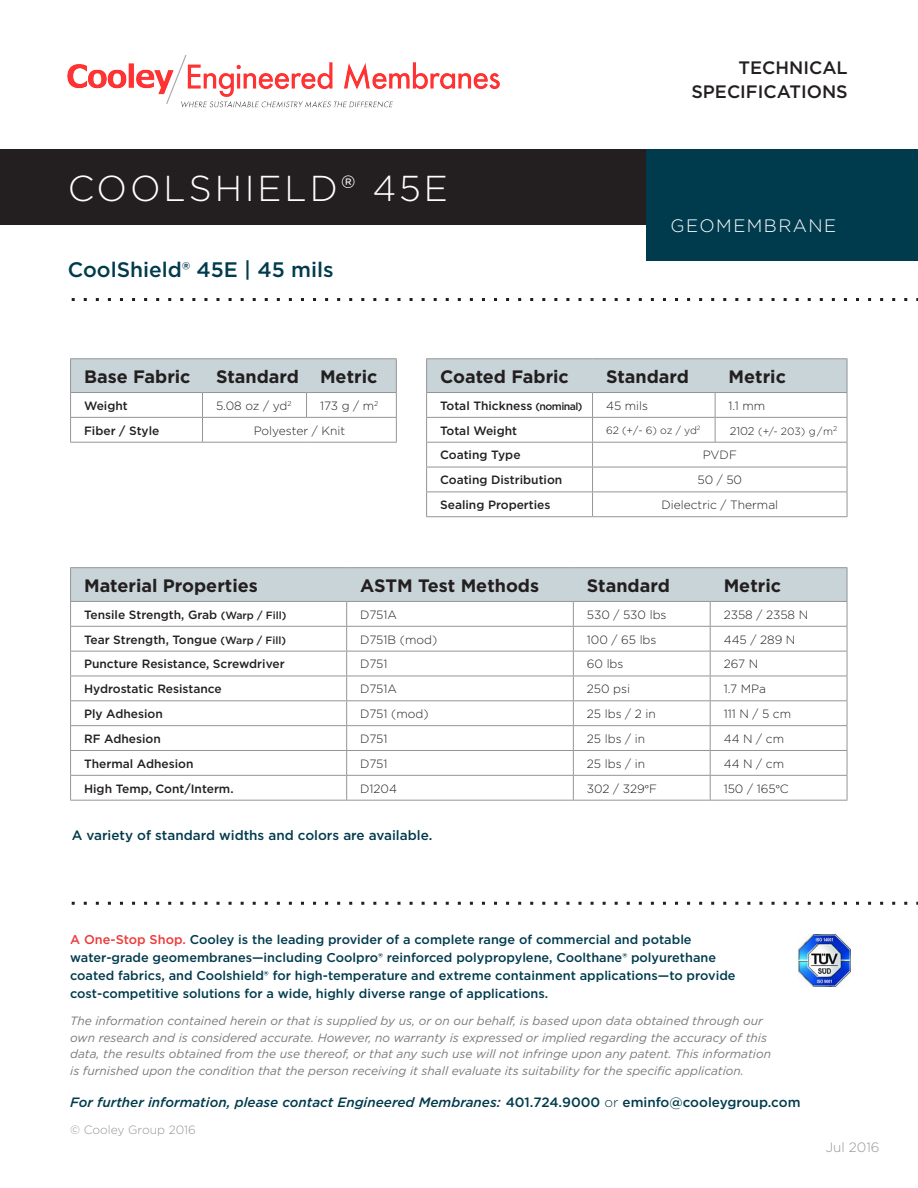
<style>
.page{position:relative;width:918px;height:1188px;background:#fff}
.page>*{position:absolute;margin:0;border:0;box-sizing:border-box;transform-origin:0 0}
.Product_Name{font:300 36px "Gotham";letter-spacing:.08em;color:#fff}
.Product_Name-2{font:500 21px "Gotham";color:#003b4d}
.t1{font:700 18px "Gotham";color:#231f20}
.t2{font:500 18px/24px "Gotham";color:#231f20;text-align:right}
.t3{font:300 18px "Gotham";letter-spacing:.08em;color:#fff}
.t4{font:italic 500 13.5px "Gotham";color:#003b4d}
.Product_Descripton{font:500 13.5px "Gotham";color:#003b4d}
.t5{font:300 13.5px "Gotham";color:#939598}
.Product_Descripton-2{font:500 12.75px/18px "Gotham";color:#003b4d}
.t6{font:italic 12px/16.5px "Gotham";color:#76787b}
.t7{font:500 12px "Gotham";color:#231f20}
.t8{font:300 12px "Gotham";color:#231f20}
.t9{font:300 12px "Gotham";color:#939598}
.t10{font:300 10.5px "Gotham";letter-spacing:-.01em;color:#231f20}
.s1{font-size:10.5px}
.s2{font-size:11.25px}
.s3{font-family:"Minion Display";font-weight:400}
.s4{color:#ee3b39}
.s5{font-style:normal}
.s6{font-weight:300;font-style:normal}
</style>
<div class="page">
<div style="left:0;top:149px;width:918px;height:75px;background:#231f20"></div>
<svg style="left:72px;top:298px;width:846px;height:3px"></svg>
<svg style="left:72px;top:902px;width:846px;height:3px"></svg>
<svg style="left:70px;top:359px;width:778px;height:157px"></svg>
<hr style="left:426px;top:516px;width:167px;height:1px;background:#939598">
<hr style="left:70px;top:358px;width:132px;height:1px;background:#939598">
<hr style="left:70px;top:359px;width:1px;height:33px;background:#939598">
<hr style="left:202px;top:358px;width:105px;height:1px;background:#939598">
<hr style="left:307px;top:358px;width:90px;height:1px;background:#939598">
<hr style="left:396px;top:359px;width:1px;height:33px;background:#939598">
<hr style="left:426px;top:358px;width:167px;height:1px;background:#939598">
<hr style="left:426px;top:359px;width:1px;height:33px;background:#939598">
<hr style="left:593px;top:358px;width:122px;height:1px;background:#939598">
<hr style="left:715px;top:358px;width:132px;height:1px;background:#939598">
<hr style="left:847px;top:359px;width:1px;height:33px;background:#939598">
<hr style="left:70px;top:392px;width:132px;height:1px;background:#939598">
<hr style="left:202px;top:392px;width:105px;height:1px;background:#939598">
<hr style="left:307px;top:392px;width:90px;height:1px;background:#939598">
<hr style="left:426px;top:392px;width:167px;height:1px;background:#939598">
<hr style="left:593px;top:392px;width:122px;height:1px;background:#939598">
<hr style="left:715px;top:392px;width:132px;height:1px;background:#939598">
<hr style="left:202px;top:417px;width:105px;height:1px;background:#939598">
<hr style="left:307px;top:417px;width:90px;height:1px;background:#939598">
<hr style="left:593px;top:417px;width:122px;height:1px;background:#939598">
<hr style="left:715px;top:417px;width:132px;height:1px;background:#939598">
<hr style="left:202px;top:442px;width:105px;height:1px;background:#939598">
<hr style="left:307px;top:442px;width:90px;height:1px;background:#939598">
<hr style="left:593px;top:442px;width:122px;height:1px;background:#939598">
<hr style="left:715px;top:442px;width:132px;height:1px;background:#939598">
<hr style="left:593px;top:467px;width:122px;height:1px;background:#939598">
<hr style="left:715px;top:467px;width:132px;height:1px;background:#939598">
<hr style="left:593px;top:492px;width:122px;height:1px;background:#939598">
<hr style="left:715px;top:492px;width:132px;height:1px;background:#939598">
<hr style="left:593px;top:516px;width:122px;height:1px;background:#939598">
<hr style="left:715px;top:516px;width:132px;height:1px;background:#939598">
<svg style="left:70px;top:568px;width:778px;height:232px"></svg>
<hr style="left:70px;top:800px;width:277px;height:1px;background:#939598">
<hr style="left:347px;top:800px;width:226px;height:1px;background:#939598">
<hr style="left:573px;top:800px;width:137px;height:1px;background:#939598">
<hr style="left:710px;top:800px;width:137px;height:1px;background:#939598">
<hr style="left:70px;top:567px;width:277px;height:1px;background:#939598">
<hr style="left:70px;top:568px;width:1px;height:33px;background:#939598">
<hr style="left:347px;top:567px;width:226px;height:1px;background:#939598">
<hr style="left:573px;top:567px;width:137px;height:1px;background:#939598">
<hr style="left:710px;top:567px;width:137px;height:1px;background:#939598">
<hr style="left:847px;top:568px;width:1px;height:33px;background:#939598">
<hr style="left:70px;top:601px;width:277px;height:1px;background:#939598">
<hr style="left:347px;top:601px;width:226px;height:1px;background:#939598">
<hr style="left:573px;top:601px;width:137px;height:1px;background:#939598">
<hr style="left:710px;top:601px;width:137px;height:1px;background:#939598">
<img style="left:798px;top:934px;width:52px;height:52px">
<img style="left:67px;top:55px;width:433px;height:53px">
<div style="left:647px;top:149px;width:271px;height:111px;background:#003b4d"></div>
<p class="Product_Name" style="left:68px;top:165px;width:382px">COOLSHIELD® 45E</p>
<p class="Product_Name-2" style="left:68px;top:256px;width:267px">CoolShield® 45E | 45 mils</p>
<p class="t2" style="left:691px;top:56px;width:158px">TECHNICAL<br>SPECIFICATIONS</p>
<p class="t3" style="left:670px;top:214px;width:167px">GEOMEMBRANE</p>
<p class="t1" style="left:84px;top:365px;width:108px">Base Fabric</p>
<p class="t1" style="left:216px;top:365px;width:85px">Standard</p>
<p class="t1" style="left:320px;top:365px;width:59px">Metric</p>
<p class="t1" style="left:440px;top:365px;width:130px">Coated Fabric</p>
<p class="t1" style="left:606px;top:365px;width:85px">Standard</p>
<p class="t1" style="left:729px;top:365px;width:59px">Metric</p>
<p class="t7" style="left:84px;top:398px;width:45px">Weight</p>
<p class="t8" style="left:216px;top:398px;width:77px">5.08 oz / yd<sup>2</sup></p>
<p class="t8" style="left:320px;top:398px;width:60px">173 g / m<sup>2</sup></p>
<p class="t7" style="left:440px;top:398px;width:144px">Total Thickness <span class="s1">(nominal)</span></p>
<p class="t8" style="left:606px;top:398px;width:44px">45 mils</p>
<p class="t8" style="left:729px;top:398px;width:38px">1.1 mm</p>
<p class="t7" style="left:84px;top:422px;width:77px">Fiber / Style</p>
<p class="t8" style="left:254px;top:423px;width:93px">Polyester / Knit</p>
<p class="t7" style="left:440px;top:422px;width:79px">Total Weight</p>
<p class="t10" style="left:606px;top:424px;width:96px">62 (+/- 6) oz / yd<sup>2</sup></p>
<p class="t10" style="left:730px;top:424px;width:109px"><span class="s2">2102</span> (+/- 203) g/m<sup>2</sup></p>
<p class="t7" style="left:440px;top:447px;width:82px">Coating Type</p>
<p class="t8" style="left:703px;top:448px;width:36px">PVDF</p>
<p class="t7" style="left:440px;top:472px;width:124px">Coating Distribution</p>
<p class="t8" style="left:697px;top:472px;width:46px">50 / 50</p>
<p class="t7" style="left:440px;top:497px;width:112px">Sealing Properties</p>
<p class="t8" style="left:661px;top:497px;width:118px">Dielectric / Thermal</p>
<p class="t1" style="left:84px;top:573px;width:175px">Material Properties</p>
<p class="t1" style="left:360px;top:573px;width:180px">ASTM Test Methods</p>
<p class="t1" style="left:587px;top:573px;width:85px">Standard</p>
<p class="t1" style="left:724px;top:573px;width:59px">Metric</p>
<p class="t7" style="left:84px;top:607px;width:204px">Tensile Strength, Grab <span class="s1">(Warp / Fill)</span></p>
<p class="t8" style="left:360px;top:607px;width:38px">D751A</p>
<p class="t8" style="left:587px;top:607px;width:81px">530 / 530 lbs</p>
<p class="t8" style="left:724px;top:607px;width:86px">2358 / 2358 N</p>
<p class="t7" style="left:84px;top:631px;width:204px">Tear Strength, Tongue <span class="s1">(Warp / Fill)</span></p>
<p class="t8" style="left:360px;top:632px;width:79px">D751B (mod)</p>
<p class="t8" style="left:587px;top:632px;width:71px">100 / 65 lbs</p>
<p class="t8" style="left:724px;top:632px;width:73px">445 / 289 N</p>
<p class="t7" style="left:84px;top:656px;width:202px">Puncture Resistance, Screwdriver</p>
<p class="t8" style="left:360px;top:657px;width:29px">D751</p>
<p class="t8" style="left:587px;top:657px;width:38px">60 lbs</p>
<p class="t8" style="left:724px;top:657px;width:36px">267 N</p>
<p class="t7" style="left:84px;top:681px;width:139px">Hydrostatic Resistance</p>
<p class="t8" style="left:360px;top:681px;width:38px">D751A</p>
<p class="t8" style="left:587px;top:681px;width:45px">250 psi</p>
<p class="t8" style="left:724px;top:681px;width:44px">1.7 MPa</p>
<p class="t7" style="left:84px;top:706px;width:80px">Ply Adhesion</p>
<p class="t8" style="left:360px;top:706px;width:70px">D751 (mod)</p>
<p class="t8" style="left:587px;top:706px;width:71px">25 lbs / 2 in</p>
<p class="t8" style="left:724px;top:706px;width:69px">111 N / 5 cm</p>
<p class="t7" style="left:84px;top:731px;width:78px">RF Adhesion</p>
<p class="t8" style="left:360px;top:731px;width:29px">D751</p>
<p class="t8" style="left:587px;top:731px;width:60px">25 lbs / in</p>
<p class="t8" style="left:724px;top:731px;width:62px">44 N / cm</p>
<p class="t7" style="left:84px;top:756px;width:111px">Thermal Adhesion</p>
<p class="t8" style="left:360px;top:756px;width:29px">D751</p>
<p class="t8" style="left:587px;top:756px;width:60px">25 lbs / in</p>
<p class="t8" style="left:724px;top:756px;width:62px">44 N / cm</p>
<p class="t7" style="left:84px;top:780px;width:151px">High Temp, Cont/Interm.</p>
<p class="t8" style="left:360px;top:781px;width:38px">D1204</p>
<p class="t8" style="left:587px;top:781px;width:72px">302 / 329<span class="s3">°</span>F</p>
<p class="t8" style="left:724px;top:781px;width:66px">150 / 165<span class="s3">°</span>C</p>
<p class="Product_Descripton" style="left:72px;top:826px;width:362px">A variety of standard widths and colors are available.</p>
<p class="Product_Descripton-2" style="left:70px;top:931px;width:667px"><span class="s4">A One-Stop Shop.</span> Cooley is the leading provider of a complete range of commercial and potable water-grade geomembranes—including Coolpro® reinforced polypropylene, Coolthane® polyurethane coated fabrics, and Coolshield® for high-temperature and extreme containment applications—to provide cost-competitive solutions for a wide, highly diverse range of applications.</p>
<p class="t6" style="left:70px;top:1013px;width:702px">The information contained herein or that is supplied by us, or on our behalf, is based upon data obtained through our own research and is considered accurate. However, no warranty is expressed or implied regarding the accuracy of this data, the results obtained from the use thereof, or that any such use will not infringe upon any patent. This information is furnished upon the condition that the person receiving it shall evaluate its suitability for the specific application.</p>
<p class="t4" style="left:70px;top:1094px;width:732px">For further information, please contact Engineered Membranes: <span class="s5">401.724.9000</span> <span class="s6">or</span> <span class="s5">eminfo@cooleygroup.com</span></p>
<p class="t9" style="left:70px;top:1122px;width:127px">© Cooley Group 2016</p>
<p class="t5" style="left:826px;top:1139px;width:55px">Jul 2016</p>
</div>
